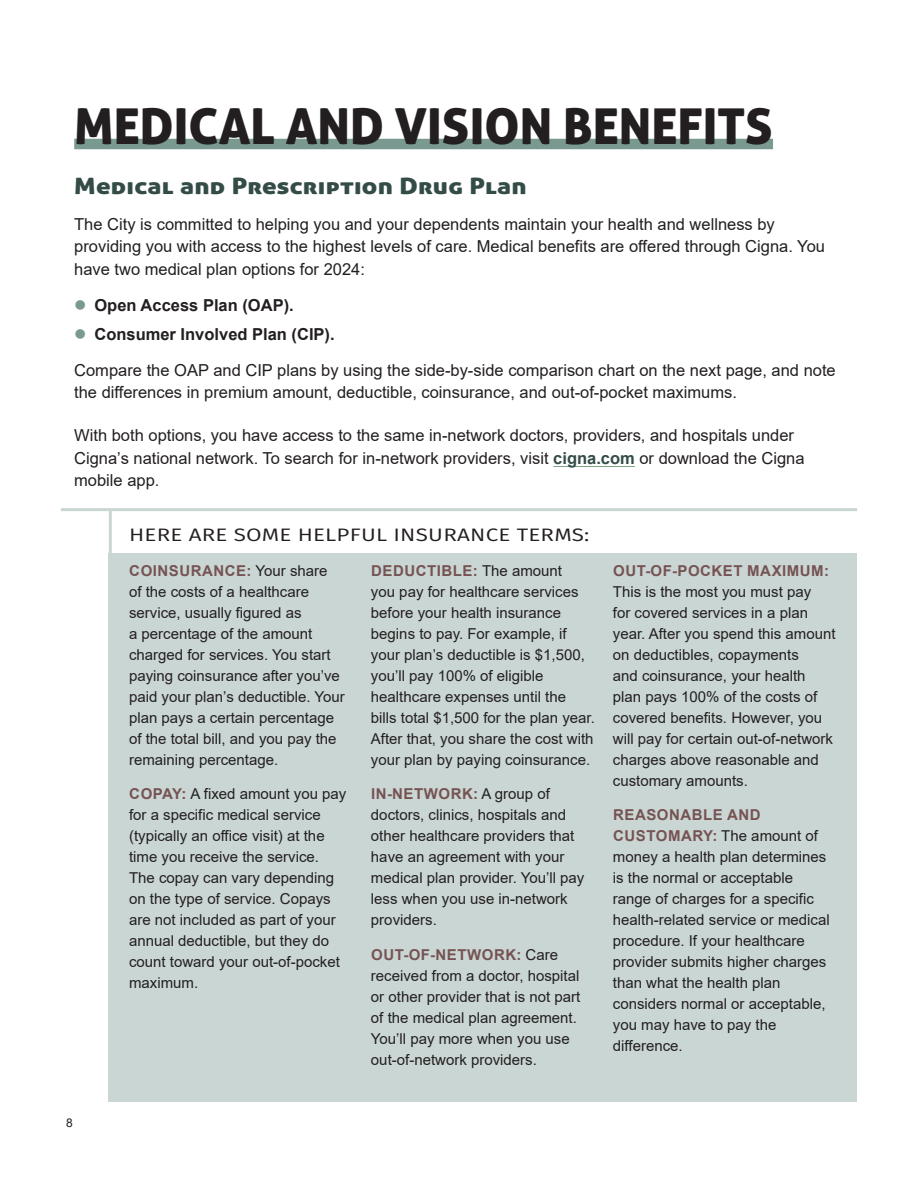
<style>
.page{position:relative;width:918px;height:1188px;background:#fff}
.page>*{position:absolute;margin:0;border:0;box-sizing:border-box;transform-origin:0 0}
.t1{font:49.5px "Aller Display";color:#231f20}
.t2{font:22.5px "Aller Display";letter-spacing:.01em;color:#344c47;scale:1.2 1}
.t3{font:18px "Fira Sans";letter-spacing:.01em;color:#231f20;scale:1.25 1}
.t4{font:16.5px/22.5px "Arial";color:#231f20}
.t5{font:700 16.5px/29.2px "Arial";color:#231f20}
.t6{font:15px/21px "Arial";color:#231f20}
.t7{font:700 15px "Arial";letter-spacing:.035em;color:#765353}
.t8{font:12px "Arial";color:#231f20}
.s1{font-weight:700;color:#344c47}
.s2{font-weight:700;color:#765353}
</style>
<div class="page">
<div style="left:74px;top:139px;width:699px;height:10px;background:#799991"></div>
<hr style="left:553px;top:466px;width:82px;height:1px;background:#7ca684">
<div style="left:109px;top:511px;width:748px;height:591px;background:#cad6d4"></div>
<div style="left:109px;top:504px;width:748px;height:49px;background:#fff"></div>
<hr style="left:61px;top:508px;width:796px;height:3px;background:#cad6d4">
<hr style="left:109px;top:510px;width:3px;height:592px;background:#cad6d4">
<h1 class="t1" style="left:74px;top:95px;width:700px">MEDICAL AND VISION BENEFITS</h1>
<h2 class="t2" style="left:74px;top:171px;width:379px">Medical and Prescription Drug Plan</h2>
<p class="t4" style="left:74px;top:212px;width:752px">The City is committed to helping you and your dependents maintain your health and wellness by providing you with access to the highest levels of care. Medical benefits are offered through Cigna. You have two medical plan options for 2024:</p>
<p class="t5" style="left:94px;top:290px;width:242px">Open Access Plan (OAP).<br>Consumer Involved Plan (CIP).</p>
<p class="t4" style="left:74px;top:359px;width:763px">Compare the OAP and CIP plans by using the side-by-side comparison chart on the next page, and note the differences in premium amount, deductible, coinsurance, and out-of-pocket maximums.</p>
<p class="t4" style="left:74px;top:424px;width:732px">With both options, you have access to the same in-network doctors, providers, and hospitals under<br>Cigna’s national network. To search for in-network providers, visit <span class="s1">cigna.com</span> or download the Cigna mobile app.</p>
<p class="t3" style="left:129px;top:522px;width:370px">HERE ARE SOME HELPFUL INSURANCE TERMS:</p>
<p class="t6" style="left:129px;top:560px;width:217px"><span class="s2">COINSURANCE:</span> Your share<br>of the costs of a healthcare service, usually figured as<br>a percentage of the amount charged for services. You start paying coinsurance after you’ve paid your plan’s deductible. Your plan pays a certain percentage of the total bill, and you pay the remaining percentage.</p>
<p class="t6" style="left:129px;top:784px;width:219px"><span class="s2">COPAY:</span> A fixed amount you pay for a specific medical service (typically an office visit) at the time you receive the service.<br>The copay can vary depending on the type of service. Copays are not included as part of your annual deductible, but they do count toward your out-of-pocket maximum.</p>
<p class="t7" style="left:613px;top:560px;width:217px">OUT-OF-POCKET MAXIMUM:</p>
<p class="t6" style="left:613px;top:581px;width:224px">This is the most you must pay<br>for covered services in a plan year. After you spend this amount on deductibles, copayments<br>and coinsurance, your health plan pays 100% of the costs of covered benefits. However, you will pay for certain out-of-network charges above reasonable and customary amounts.</p>
<p class="t6" style="left:613px;top:805px;width:218px"><span class="s2">REASONABLE AND<br>CUSTOMARY:</span> The amount of money a health plan determines is the normal or acceptable range of charges for a specific health-related service or medical procedure. If your healthcare provider submits higher charges than what the health plan considers normal or acceptable, you may have to pay the difference.</p>
<p class="t6" style="left:371px;top:560px;width:225px"><span class="s2">DEDUCTIBLE:</span> The amount<br>you pay for healthcare services before your health insurance begins to pay. For example, if your plan’s deductible is $1,500, you’ll pay 100% of eligible healthcare expenses until the bills total $1,500 for the plan year.<br>After that, you share the cost with your plan by paying coinsurance.</p>
<p class="t6" style="left:371px;top:784px;width:215px"><span class="s2">IN-NETWORK:</span> A group of doctors, clinics, hospitals and other healthcare providers that have an agreement with your medical plan provider. You’ll pay less when you use in-network providers.</p>
<p class="t6" style="left:371px;top:944px;width:211px"><span class="s2">OUT-OF-NETWORK:</span> Care received from a doctor, hospital or other provider that is not part of the medical plan agreement.<br>You’ll pay more when you use out-of-network providers.</p>
<p class="t8" style="left:66px;top:1114px;width:8px">8</p>
</div>
